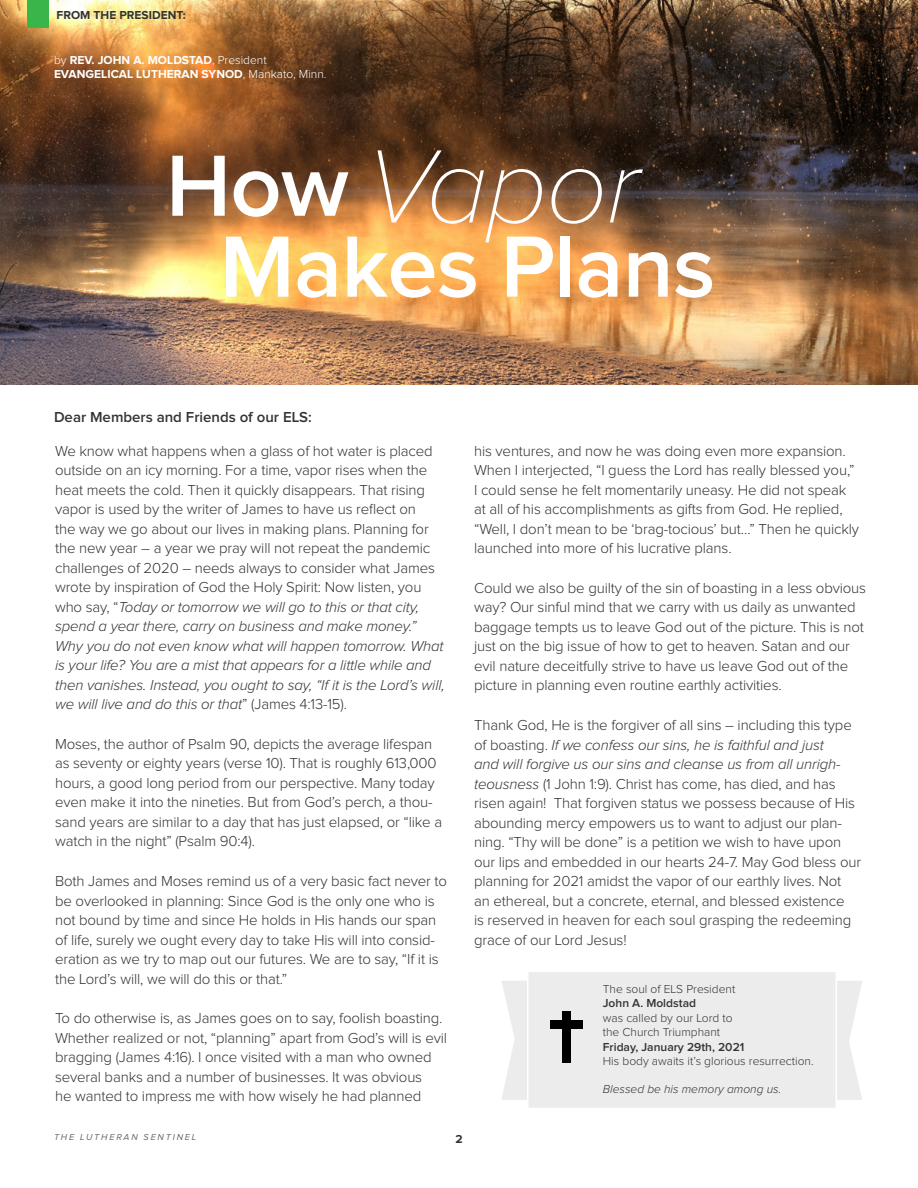
<style>
.page{position:relative;width:918px;height:1188px;background:#fff}
.page>*{position:absolute;margin:0;border:0;box-sizing:border-box;transform-origin:0 0}
.t1{font:italic 100 108px "Proxima Nova";letter-spacing:-.01em;color:#fff}
.t2{font:600 90px/80.8px "Proxima Nova";letter-spacing:-.01em;color:#fff}
.t3{font:300 15px/19.5px "Proxima Nova";letter-spacing:-.01em;color:#333}
.t4{font:600 15px "Proxima Nova";color:#333}
.t5{font:300 12px/14.4px "Proxima Nova";color:#333}
.t6{font:700 12px/14.4px "Proxima Nova";color:#fff}
.t7{font:600 12px "Proxima Nova";color:#333}
.t8{font:italic 300 12px "Proxima Nova";color:#333}
.t9{font:700 12px "Proxima Nova";color:#333}
.t10{font:italic 9px "Proxima Nova";letter-spacing:.2em;color:#666}
.s1{font-weight:300}
.s2{font-style:italic}
</style>
<div class="page">
<svg style="left:837px;top:981px;width:25px;height:119px"></svg>
<svg style="left:502px;top:981px;width:25px;height:119px"></svg>
<div style="left:527px;top:971px;width:310px;height:138px;background:#ececec;border:2px solid #fff"></div>
<div style="left:563px;top:1011px;width:8px;height:52px;background:#000"></div>
<div style="left:551px;top:1020px;width:32px;height:8px;background:#000"></div>
<img style="left:0;top:0;width:918px;height:384px">
<div style="left:28px;top:0;width:21px;height:28px;background:#39b54a"></div>
<p class="t9" style="left:57px;top:10px;width:131px">FROM THE PRESIDENT:</p>
<p class="t6" style="left:54px;top:53px;width:274px"><span class="s1">by</span> REV. JOHN A. MOLDSTAD<span class="s1">, President<br></span>EVANGELICAL LUTHERAN SYNOD<span class="s1">, Mankato, Minn.</span></p>
<h1 class="t1" style="left:293px;top:93px;width:276px">Vapor</h1>
<h1 class="t1" style="left:365px;top:106px;width:276px">Vapor</h1>
<h2 class="t2" style="left:220px;top:149px;width:497px;text-indent:-54px">How<br>Makes Plans</h2>
<p class="t4" style="left:54px;top:410px;width:259px">Dear Members and Friends of our ELS:</p>
<p class="t3" style="left:55px;top:442px;width:391px">We know what happens when a glass of hot water is placed outside on an icy morning. For a time, vapor rises when the heat meets the cold. Then it quickly disappears. That rising vapor is used by the writer of James to have us reflect on<br>the way we go about our lives in making plans. Planning for the new year – a year we pray will not repeat the pandemic challenges of 2020 – needs always to consider what James wrote by inspiration of God the Holy Spirit: Now listen, you who say, “<span class="s2">Today or tomorrow we will go to this or that city, spend a year there, carry on business and make money.” Why you do not even know what will happen tomorrow. What is your life? You are a mist that appears for a little while and then vanishes. Instead, you ought to say, “If it is the Lord’s will, we will live and do this or that</span>” (James 4:13-15).</p>
<p class="t3" style="left:55px;top:735px;width:389px">Moses, the author of Psalm 90, depicts the average lifespan as seventy or eighty years (verse 10). That is roughly 613,000 hours, a good long period from our perspective. Many today even make it into the nineties. But from God’s perch, a thou&shy;sand years are similar to a day that has just elapsed, or “like a watch in the night” (Psalm 90:4).</p>
<p class="t3" style="left:55px;top:872px;width:394px">Both James and Moses remind us of a very basic fact never to be overlooked in planning: Since God is the only one who is not bound by time and since He holds in His hands our span of life, surely we ought every day to take His will into consid&shy;eration as we try to map out our futures. We are to say, “If it is the Lord’s will, we will do this or that.”</p>
<p class="t3" style="left:55px;top:1009px;width:394px">To do otherwise is, as James goes on to say, foolish boasting.<br>Whether realized or not, “planning” apart from God’s will is evil bragging (James 4:16). I once visited with a man who owned several banks and a number of businesses. It was obvious<br>he wanted to impress me with how wisely he had planned</p>
<p class="t3" style="left:474px;top:442px;width:386px">his ventures, and now he was doing even more expansion.<br>When I interjected, “I guess the Lord has really blessed you,” I could sense he felt momentarily uneasy. He did not speak at all of his accomplishments as gifts from God. He replied, “Well, I don’t mean to be ‘brag-tocious’ but…” Then he quickly launched into more of his lucrative plans.</p>
<p class="t3" style="left:474px;top:579px;width:394px">Could we also be guilty of the sin of boasting in a less obvious way? Our sinful mind that we carry with us daily as unwanted baggage tempts us to leave God out of the picture. This is not just on the big issue of how to get to heaven. Satan and our evil nature deceitfully strive to have us leave God out of the picture in planning even routine earthly activities.</p>
<p class="t3" style="left:474px;top:716px;width:389px">Thank God, He is the forgiver of all sins – including this type of boasting. <span class="s2">If we confess our sins, he is faithful and just<br>and will forgive us our sins and cleanse us from all unrigh&shy;teousness</span> (1 John 1:9). Christ has come, has died, and has risen again! That forgiven status we possess because of His abounding mercy empowers us to want to adjust our plan&shy;ning. “Thy will be done” is a petition we wish to have upon our lips and embedded in our hearts 24-7. May God bless our planning for 2021 amidst the vapor of our earthly lives. Not<br>an ethereal, but a concrete, eternal, and blessed existence<br>is reserved in heaven for each soul grasping the redeeming grace of our Lord Jesus!</p>
<p class="t5" style="left:603px;top:982px;width:134px">The soul of ELS President</p>
<p class="t7" style="left:603px;top:998px;width:95px">John A. Moldstad</p>
<p class="t5" style="left:603px;top:1011px;width:131px">was called by our Lord to the Church Triumphant</p>
<p class="t7" style="left:603px;top:1041px;width:143px">Friday, January 29th, 2021</p>
<p class="t5" style="left:603px;top:1054px;width:212px">His body awaits it’s glorious resurrection.</p>
<p class="t8" style="left:603px;top:1083px;width:180px">Blessed be his memory among us.</p>
<p class="t10" style="left:54px;top:1133px;width:144px">THE LUTHERAN SENTINEL</p>
<p class="t9" style="left:455px;top:1134px;width:9px">2</p>
</div>
